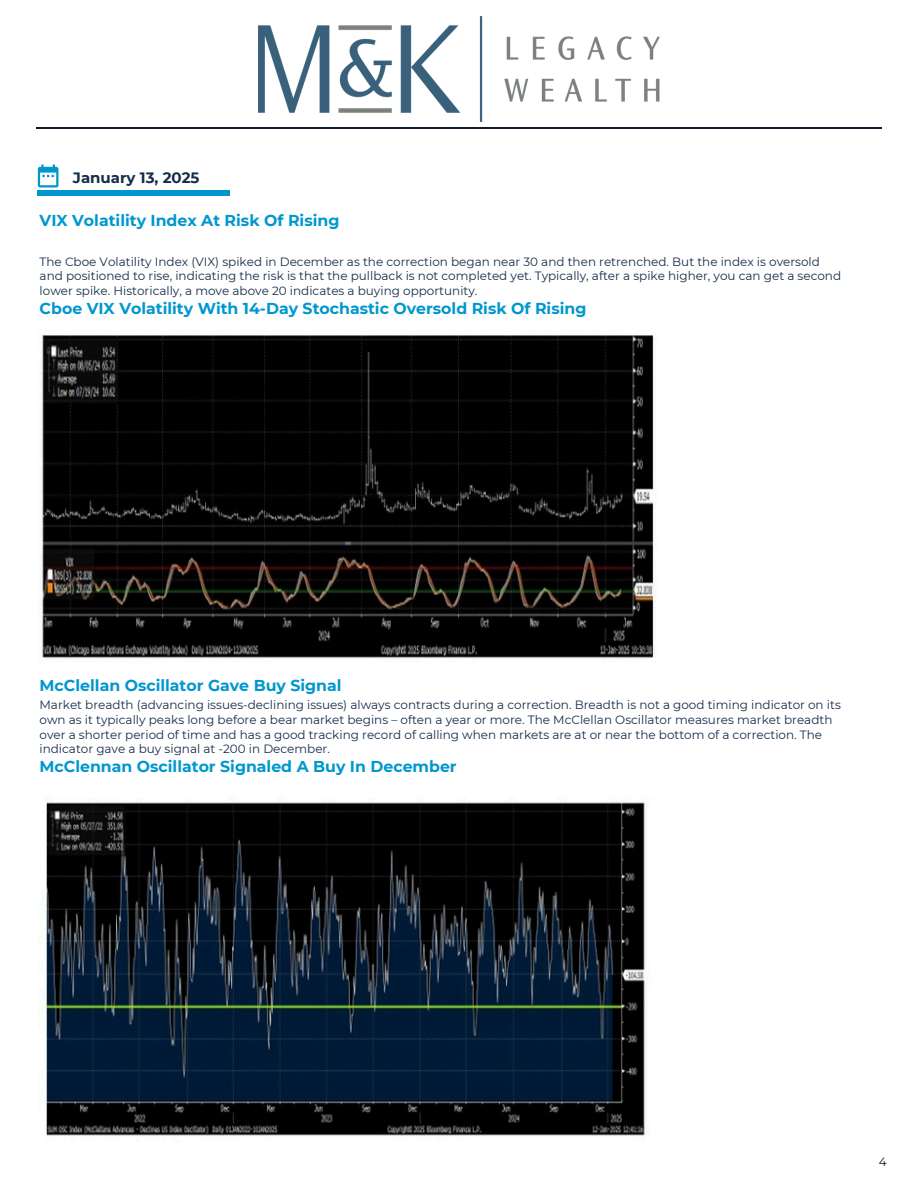
<style>
.page{position:relative;width:918px;height:1188px;background:#fff}
.page>*{position:absolute;margin:0;border:0;box-sizing:border-box;transform-origin:0 0}
.t1{font:700 15.75px "Montserrat";color:#0097ce}
.t2{font:700 15px "Montserrat";color:#162d4a}
.t3{font:12px/14.7px "Montserrat";color:#152d4a}
.t4{font:12px "Montserrat";color:#00182f}
</style>
<div class="page">
<svg style="left:38px;top:165px;width:21px;height:23px"></svg>
<hr style="left:38px;top:191px;width:192px;height:4px;background:#0097ce">
<hr style="left:36px;top:127px;width:846px;height:2px;background:#121b2e">
<img style="left:41px;top:335px;width:614px;height:324px">
<img style="left:46px;top:802px;width:600px;height:334px">
<img style="left:259px;top:17px;width:400px;height:105px">
<p class="t2" style="left:73px;top:168px;width:128px">January 13, 2025</p>
<h1 class="t1" style="left:40px;top:211px;width:301px">VIX Volatility Index At Risk Of Rising</h1>
<h1 class="t3" style="left:40px;top:254px;width:803px">The Cboe Volatility Index (VIX) spiked in December as the correction began near 30 and then retrenched. But the index is oversold and positioned to rise, indicating the risk is that the pullback is not completed yet. Typically, after a spike higher, you can get a second lower spike. Historically, a move above 20 indicates a buying opportunity.</h1>
<p class="t1" style="left:40px;top:299px;width:548px">Cboe VIX Volatility With 14-Day Stochastic Oversold Risk Of Rising</p>
<p class="t1" style="left:40px;top:676px;width:304px">McClellan Oscillator Gave Buy Signal</p>
<p class="t3" style="left:40px;top:698px;width:803px">Market breadth (advancing issues-declining issues) always contracts during a correction. Breadth is not a good timing indicator on its own as it typically peaks long before a bear market begins – often a year or more. The McClellan Oscillator measures market breadth over a shorter period of time and has a good tracking record of calling when markets are at or near the bottom of a correction. The indicator gave a buy signal at -200 in December.</p>
<h1 class="t1" style="left:40px;top:757px;width:419px">McClennan Oscillator Signaled A Buy In December</h1>
<p class="t4" style="left:879px;top:1155px;width:9px">4</p>
</div>
